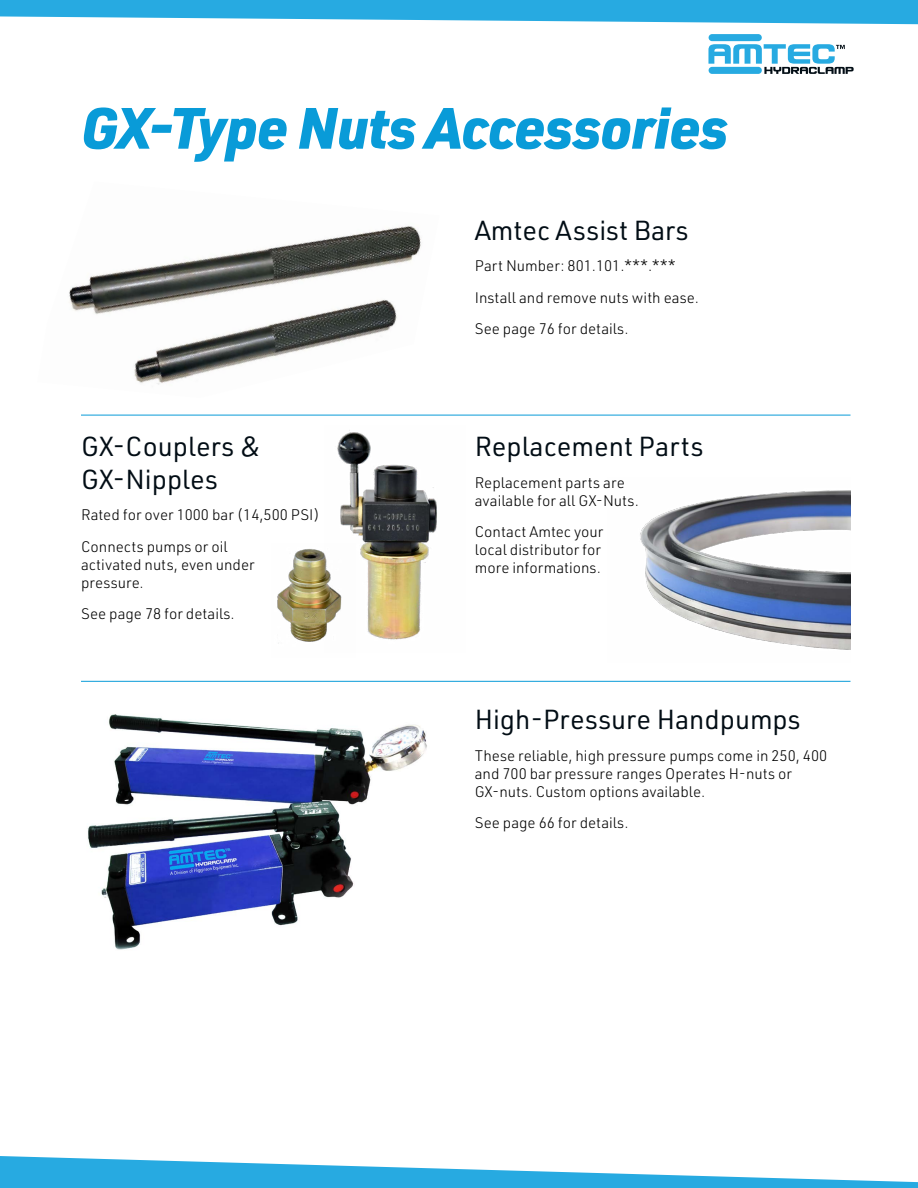
<style>
.page{position:relative;width:918px;height:1188px;background:#fff}
.page>*{position:absolute;margin:0;border:0;box-sizing:border-box;transform-origin:0 0}
.t1{font:italic 900 57px "URWDIN";letter-spacing:-.02em;color:#099bd8}
.t2{font:27px/32.4px "URWDIN";color:#020d15}
.t3{font:300 15px/18px "URWDIN";color:#000}
</style>
<div class="page">
<svg style="left:0;top:1156px;width:918px;height:32px;fill:#27aae1"></svg>
<svg style="left:0;top:0;width:918px;height:25px"></svg>
<div style="left:709px;top:34px;width:53px;height:7px;background:#27aae1;border-radius:4px"></div>
<svg style="left:708px;top:44px;width:146px;height:30px"></svg>
<img style="left:69px;top:226px;width:352px;height:159px">
<hr style="left:81px;top:681px;width:769px;height:1px;background:#099bd8">
<hr style="left:81px;top:415px;width:769px;height:1px;background:#099bd8">
<img style="left:640px;top:490px;width:210px;height:160px">
<img style="left:87px;top:714px;width:340px;height:236px">
<img style="left:337px;top:430px;width:100px;height:210px">
<img style="left:277px;top:544px;width:78px;height:100px">
<h1 class="t1" style="left:81px;top:89px;width:649px">GX-Type Nuts Accessories</h1>
<h2 class="t2" style="left:81px;top:430px;width:182px">GX-Couplers &amp;<br>GX-Nipples</h2>
<p class="t3" style="left:81px;top:499px;width:240px;line-height:31.5px">Rated for over 1000 bar (14,500 PSI)<br>Connects pumps or oil</p>
<p class="t3" style="left:81px;top:555px;width:175px">activated nuts, even under pressure.</p>
<p class="t3" style="left:81px;top:604px;width:155px">See page 78 for details.</p>
<h2 class="t2" style="left:475px;top:213px;width:215px">Amtec Assist Bars</h2>
<p class="t3" style="left:475px;top:250px;width:226px;line-height:31.5px">Part Number: 801.101.***.***<br>Install and remove nuts with ease.<br>See page 76 for details.</p>
<h2 class="t2" style="left:475px;top:430px;width:230px">Replacement Parts</h2>
<p class="t3" style="left:475px;top:473px;width:166px">Replacement parts are available for all GX-Nuts.</p>
<p class="t3" style="left:475px;top:522px;width:130px">Contact Amtec your local distributor for more informations.</p>
<h2 class="t2" style="left:475px;top:703px;width:327px">High-Pressure Handpumps</h2>
<p class="t3" style="left:475px;top:746px;width:354px">These reliable, high pressure pumps come in 250, 400 and 700 bar pressure ranges Operates H-nuts or<br>GX-nuts. Custom options available.</p>
<p class="t3" style="left:475px;top:814px;width:155px">See page 66 for details.</p>
</div>
